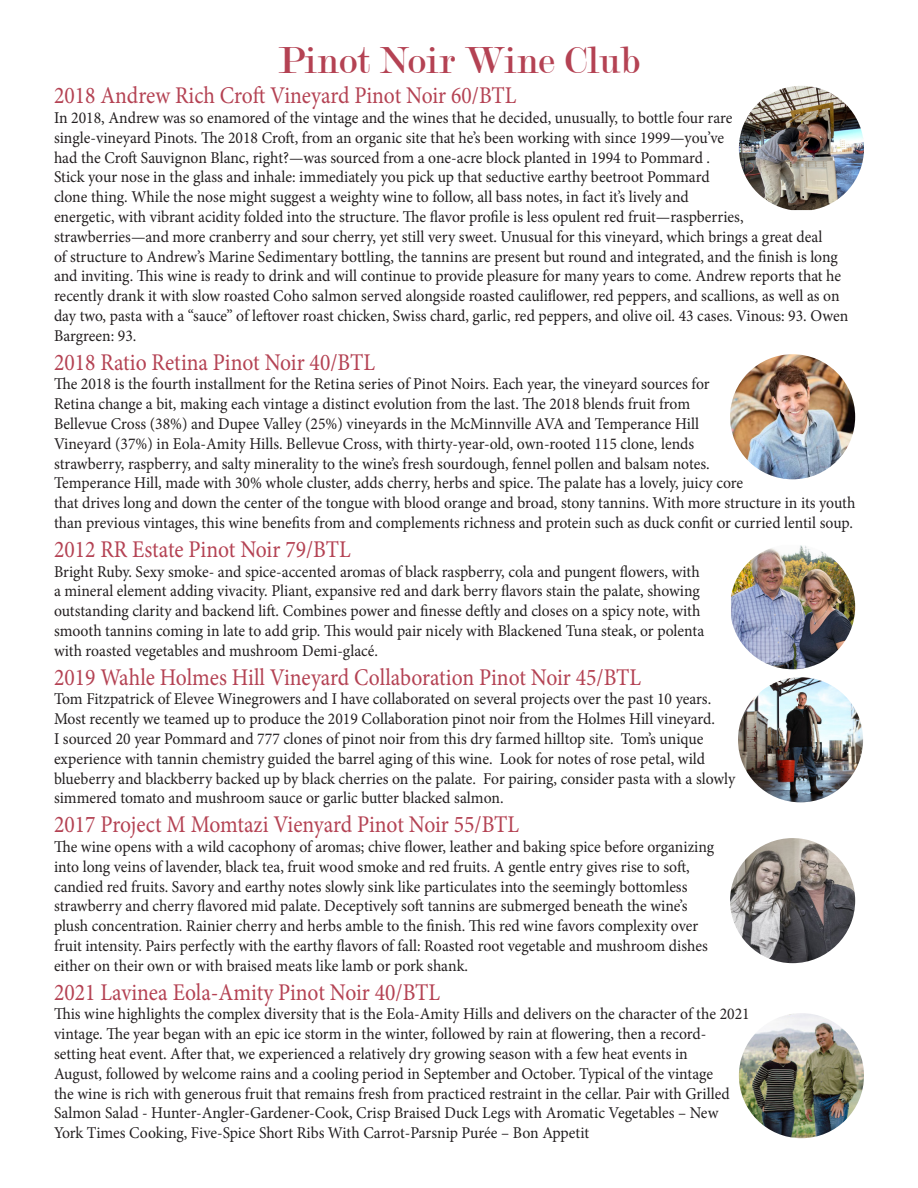
<style>
.page{position:relative;width:918px;height:1188px;background:#fff}
.page>*{position:absolute;margin:0;border:0;box-sizing:border-box;transform-origin:0 0}
.t1{font:40.5px "Modern";color:#b44253}
.t2{font:24px "Minion Pro";color:#b44253;scale:.9 1}
.t3{font:16.5px/19.8px "Minion Pro";color:#231f20;scale:.95 1}
</style>
<div class="page">
<img style="left:730px;top:838px;width:125px;height:125px;border-radius:63px">
<img style="left:739px;top:1013px;width:125px;height:125px;border-radius:63px">
<img style="left:730px;top:354px;width:125px;height:125px;border-radius:63px">
<img style="left:730px;top:544px;width:125px;height:125px;border-radius:63px">
<img style="left:739px;top:86px;width:125px;height:124px">
<img style="left:738px;top:677px;width:125px;height:125px;border-radius:63px">
<p class="t1" style="left:278px;top:40px;width:363px">Pinot Noir Wine Club</p>
<p class="t2" style="left:54px;top:80px;width:515px">2018 Andrew Rich Croft Vineyard Pinot Noir 60/BTL</p>
<p class="t3" style="left:54px;top:108px;width:838px">In 2018, Andrew was so enamored of the vintage and the wines that he decided, unusually, to bottle four rare<br>single-vineyard Pinots. The 2018 Croft, from an organic site that he’s been working with since 1999—you’ve<br>had the Croft Sauvignon Blanc, right?—was sourced from a one-acre block planted in 1994 to Pommard .<br>Stick your nose in the glass and inhale: immediately you pick up that seductive earthy beetroot Pommard<br>clone thing. While the nose might suggest a weighty wine to follow, all bass notes, in fact it’s lively and<br>energetic, with vibrant acidity folded into the structure. The flavor profile is less opulent red fruit—raspberries, strawberries—and more cranberry and sour cherry, yet still very sweet. Unusual for this vineyard, which brings a great deal<br>of structure to Andrew’s Marine Sedimentary bottling, the tannins are present but round and integrated, and the finish is long and inviting. This wine is ready to drink and will continue to provide pleasure for many years to come. Andrew reports that he recently drank it with slow roasted Coho salmon served alongside roasted cauliflower, red peppers, and scallions, as well as on day two, pasta with a “sauce” of leftover roast chicken, Swiss chard, garlic, red peppers, and olive oil. 43 cases. Vinous: 93. Owen Bargreen: 93.</p>
<p class="t2" style="left:54px;top:346px;width:358px">2018 Ratio Retina Pinot Noir 40/BTL</p>
<p class="t3" style="left:54px;top:374px;width:845px">The 2018 is the fourth installment for the Retina series of Pinot Noirs. Each year, the vineyard sources for<br>Retina change a bit, making each vintage a distinct evolution from the last. The 2018 blends fruit from<br>Bellevue Cross (38%) and Dupee Valley (25%) vineyards in the McMinnville AVA and Temperance Hill<br>Vineyard (37%) in Eola-Amity Hills. Bellevue Cross, with thirty-year-old, own-rooted 115 clone, lends<br>strawberry, raspberry, and salty minerality to the wine’s fresh sourdough, fennel pollen and balsam notes.<br>Temperance Hill, made with 30% whole cluster, adds cherry, herbs and spice. The palate has a lovely, juicy core<br>that drives long and down the center of the tongue with blood orange and broad, stony tannins. With more structure in its youth than previous vintages, this wine benefits from and complements richness and protein such as duck confit or curried lentil soup.</p>
<p class="t2" style="left:54px;top:533px;width:331px">2012 RR Estate Pinot Noir 79/BTL</p>
<p class="t3" style="left:54px;top:562px;width:686px">Bright Ruby. Sexy smoke- and spice-accented aromas of black raspberry, cola and pungent flowers, with a mineral element adding vivacity. Pliant, expansive red and dark berry flavors stain the palate, showing outstanding clarity and backend lift. Combines power and finesse deftly and closes on a spicy note, with smooth tannins coming in late to add grip. This would pair nicely with Blackened Tuna steak, or polenta with roasted vegetables and mushroom Demi-glacé.</p>
<p class="t2" style="left:54px;top:661px;width:654px">2019 Wahle Holmes Hill Vineyard Collaboration Pinot Noir 45/BTL</p>
<p class="t3" style="left:54px;top:689px;width:719px">Tom Fitzpatrick of Elevee Winegrowers and I have collaborated on several projects over the past 10 years.<br>Most recently we teamed up to produce the 2019 Collaboration pinot noir from the Holmes Hill vineyard.<br>I sourced 20 year Pommard and 777 clones of pinot noir from this dry farmed hilltop site. Tom’s unique experience with tannin chemistry guided the barrel aging of this wine. Look for notes of rose petal, wild blueberry and blackberry backed up by black cherries on the palate. For pairing, consider pasta with a slowly simmered tomato and mushroom sauce or garlic butter blacked salmon.</p>
<p class="t2" style="left:54px;top:809px;width:518px">2017 Project M Momtazi Vienyard Pinot Noir 55/BTL</p>
<p class="t3" style="left:54px;top:837px;width:697px">The wine opens with a wild cacophony of aromas; chive flower, leather and baking spice before organizing into long veins of lavender, black tea, fruit wood smoke and red fruits. A gentle entry gives rise to soft, candied red fruits. Savory and earthy notes slowly sink like particulates into the seemingly bottomless strawberry and cherry flavored mid palate. Deceptively soft tannins are submerged beneath the wine’s plush concentration. Rainier cherry and herbs amble to the finish. This red wine favors complexity over fruit intensity. Pairs perfectly with the earthy flavors of fall: Roasted root vegetable and mushroom dishes either on their own or with braised meats like lamb or pork shank.</p>
<p class="t2" style="left:54px;top:976px;width:431px">2021 Lavinea Eola-Amity Pinot Noir 40/BTL</p>
<p class="t3" style="left:54px;top:1004px;width:734px">This wine highlights the complex diversity that is the Eola-Amity Hills and delivers on the character of the 2021 vintage. The year began with an epic ice storm in the winter, followed by rain at flowering, then a record&shy;setting heat event. After that, we experienced a relatively dry growing season with a few heat events in<br>August, followed by welcome rains and a cooling period in September and October. Typical of the vintage<br>the wine is rich with generous fruit that remains fresh from practiced restraint in the cellar. Pair with Grilled Salmon Salad - Hunter-Angler-Gardener-Cook, Crisp Braised Duck Legs with Aromatic Vegetables – New York Times Cooking, Five-Spice Short Ribs With Carrot-Parsnip Purée – Bon Appetit</p>
</div>
